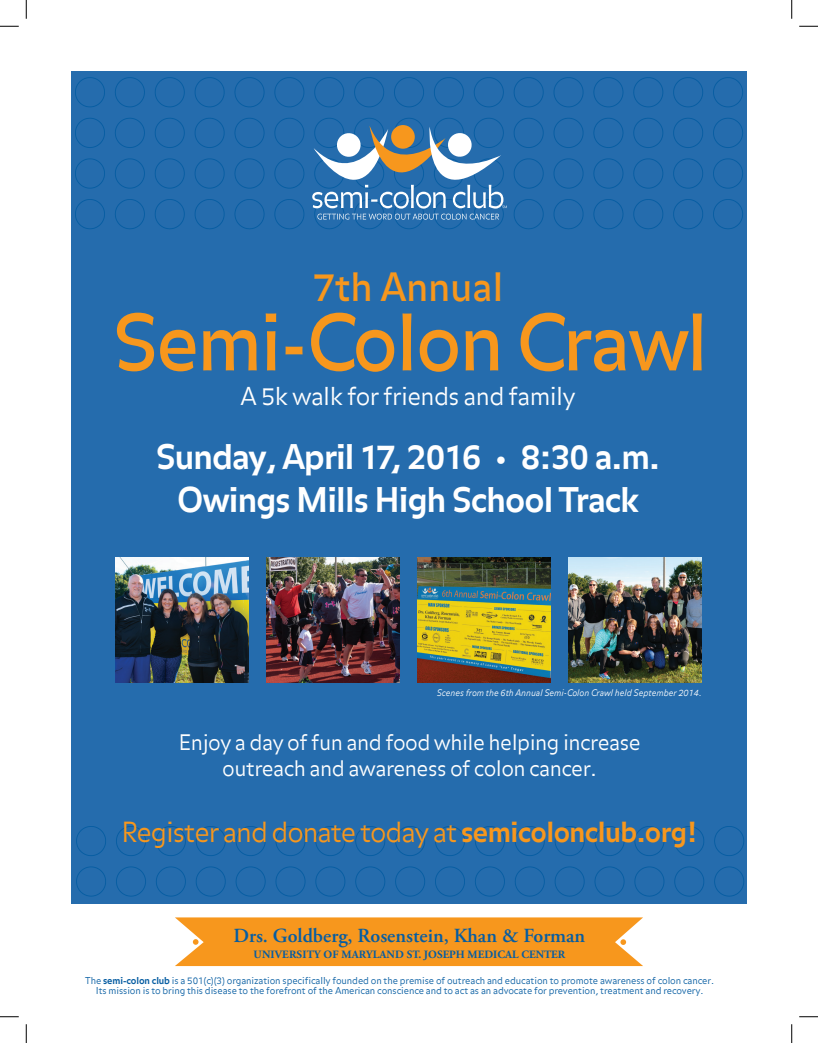
<style>
.page{position:relative;width:818px;height:1043px;background:#fff}
.page>*{position:absolute;margin:0;border:0;box-sizing:border-box;transform-origin:0 0}
.t1{font:77.12px "Balance";letter-spacing:-.03em;color:#f7971d}
.t2{font:38.75px "Balance";letter-spacing:-.01em;color:#f7971d}
.t3{font:700 33.75px/42.5px "Balance";letter-spacing:-.025em;color:#fff;text-align:center}
.t4{font:300 27.5px "Balance";letter-spacing:-.04em;color:#f7971d}
.t5{font:300 24.5px "Balance";letter-spacing:-.025em;color:#fff}
.t6{font:300 21.25px/26.2px "Balance";letter-spacing:-.025em;color:#fff;text-align:center}
.t7{font:600 20px "Adobe Garamond Pro";color:#065da2}
.t8{font:700 11.12px "Adobe Garamond Pro";color:#065da2}
.t9{font:300 9.5px/10.4px "Balance";letter-spacing:-.01em;color:#065da2;text-align:center}
.t10{font:italic 300 9px "Balance";letter-spacing:-.01em;color:#fff}
.s1{font-weight:700}
</style>
<div class="page">
<div style="left:71px;top:71px;width:675px;height:833px;background:#256cad"></div>
<img style="left:75px;top:71px;width:672px;height:162px">
<svg style="left:312px;top:126px;width:195px;height:105px"></svg>
<img style="left:76px;top:820px;width:671px;height:84px">
<img style="left:267px;top:557px;width:132px;height:125px">
<img style="left:417px;top:557px;width:133px;height:125px">
<img style="left:116px;top:557px;width:132px;height:125px">
<img style="left:568px;top:557px;width:133px;height:125px">
<svg style="left:175px;top:917px;width:468px;height:49px;background:#f79d2b"></svg>
<svg style="left:0;top:25px;width:19px;height:2px"></svg>
<svg style="left:799px;top:25px;width:19px;height:2px"></svg>
<svg style="left:0;top:1016px;width:19px;height:1px"></svg>
<svg style="left:799px;top:1016px;width:19px;height:1px"></svg>
<svg style="left:25px;top:0;width:2px;height:19px"></svg>
<svg style="left:25px;top:1024px;width:2px;height:18px"></svg>
<svg style="left:791px;top:0;width:1px;height:19px"></svg>
<svg style="left:791px;top:1024px;width:1px;height:18px"></svg>
<h2 class="t2" style="left:312px;top:265px;width:192px">7th Annual</h2>
<h1 class="t1" style="left:113px;top:298px;width:597px">Semi-Colon Crawl</h1>
<h3 class="t5" style="left:240px;top:382px;width:337px">A 5k walk for friends and family</h3>
<h3 class="t3" style="left:156px;top:438px;width:505px">Sunday, April 17, 2016 • 8:30 a.m.<br>Owings Mills High School Track</h3>
<p class="t10" style="left:436px;top:688px;width:267px">Scenes from the 6th Annual Semi-Colon Crawl held September 2014.</p>
<h3 class="t6" style="left:179px;top:730px;width:463px">Enjoy a day of fun and food while helping increase outreach and awareness of colon cancer.</h3>
<h3 class="t4" style="left:121px;top:816px;width:578px">Register and donate today at <span class="s1">semicolonclub.org!</span></h3>
<h3 class="t7" style="left:233px;top:924px;width:353px">Drs. Goldberg, Rosenstein, Khan &amp; Forman</h3>
<p class="t8" style="left:253px;top:947px;width:313px">UNIVERSITY OF MARYLAND ST. JOSEPH MEDICAL CENTER</p>
<p class="t9" style="left:85px;top:976px;width:630px">The <span class="s1">semi-colon club</span> is a 501(c)(3) organization specifically founded on the premise of outreach and education to promote awareness of colon cancer.<br>Its mission is to bring this disease to the forefront of the American conscience and to act as an advocate for prevention, treatment and recovery.</p>
</div>
